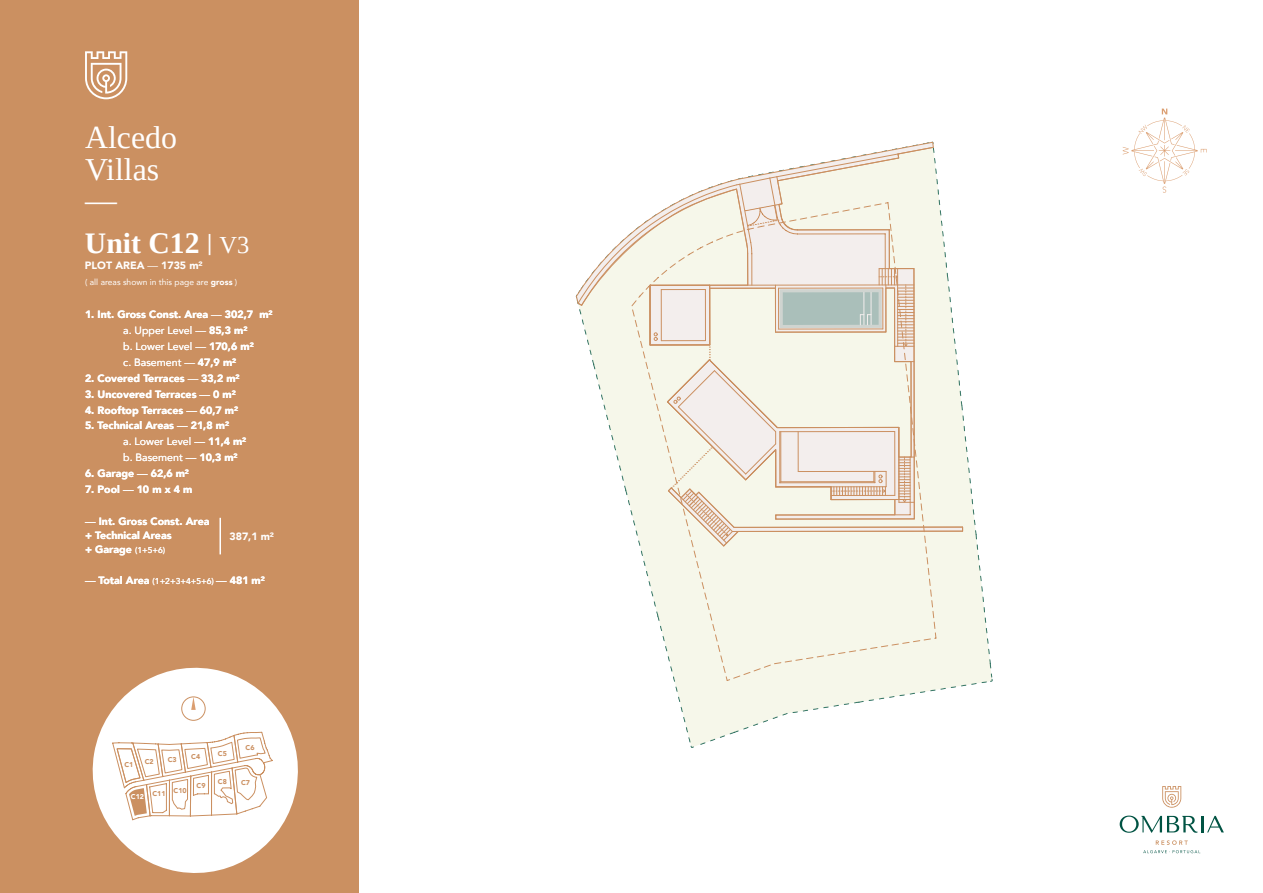
<style>
.page{position:relative;width:1263px;height:893px;background:#fff}
.page>*{position:absolute;margin:0;border:0;box-sizing:border-box;transform-origin:0 0}
.t1{font:31.8px/31.2px "Liberation Serif";color:#fff}
.t2{font:700 29.7px "Liberation Serif";color:#fff}
.t3{font:900 10.65px/15.9px "Avenir";color:#fff}
.t4{font:8.55px "Avenir";color:#fff}
.t5{font:900 7.05px "Avenir";color:#cb9061}
.t6{font:900 7.05px "Avenir";color:#fff}
.s1{font-size:23.4px}
.s2{font-weight:400;font-size:24.45px}
.s3{font-weight:400}
.s4{font-weight:900}
.s5{font-weight:500}
.s6{font-weight:500;font-size:8.55px}
</style>
<div class="page">
<div style="left:0;top:0;width:358px;height:893px;background:#cb9061"></div>
<hr style="left:219px;top:518px;width:2px;height:36px;background:#fff">
<svg style="left:85px;top:51px;width:42px;height:48px"></svg>
<svg style="left:85px;top:660px;width:221px;height:221px"></svg>
<svg style="left:112px;top:732px;width:161px;height:88px"></svg>
<svg style="left:191px;top:699px;width:5px;height:11px"></svg>
<div style="left:181px;top:697px;width:24px;height:23px;border:1px solid #cb9061;border-radius:50%"></div>
<svg style="left:1123px;top:109px;width:83px;height:84px"></svg>
<svg style="left:575px;top:141px;width:418px;height:607px"></svg>
<svg style="left:1120px;top:816px;width:104px;height:17px"></svg>
<svg style="left:1162px;top:786px;width:19px;height:22px"></svg>
<svg style="left:1143px;top:840px;width:57px;height:13px"></svg>
<h1 class="t1" style="left:85px;top:122px;width:93px">Alcedo<br>Villas —</h1>
<h2 class="t2" style="left:85px;top:227px;width:166px">Unit C12 <span class="s1">|</span> <span class="s2">V3</span></h2>
<p class="t3" style="left:85px;top:258px;width:119px">PLOT AREA <span class="s3">—</span> 1735 m²</p>
<p class="t4" style="left:85px;top:276px;width:154px">( all areas shown in this page are <span class="s4">gross</span> )</p>
<p class="t3" style="left:123px;top:307px;width:151px;text-indent:-38px">1. Int. Gross Const. Area <span class="s3">—</span> 302,7 m² <span class="s3">a. Upper Level —</span> 85,3 m²<br><span class="s3">b. Lower Level —</span> 170,6 m²<br><span class="s3">c. Basement —</span> 47,9 m²</p>
<p class="t3" style="left:85px;top:370px;width:156px">2. Covered Terraces <span class="s3">—</span> 33,2 m²</p>
<p class="t3" style="left:85px;top:386px;width:152px">3. Uncovered Terraces <span class="s5">—</span> 0 m²</p>
<p class="t3" style="left:85px;top:402px;width:155px">4. Rooftop Terraces <span class="s5">—</span> 60,7 m²</p>
<p class="t3" style="left:123px;top:418px;width:125px;text-indent:-38px">5. Technical Areas <span class="s5">—</span> 21,8 m²<br><span class="s3">a. Lower Level</span> <span class="s5">—</span> 11,4 m² <span class="s3">b. Basement</span> <span class="s5">—</span> 10,3 m²</p>
<p class="t3" style="left:85px;top:466px;width:106px">6. Garage <span class="s5">—</span> 62,6 m²</p>
<p class="t3" style="left:85px;top:482px;width:109px">7. Pool <span class="s5">—</span> 10 m x 4 m</p>
<p class="t3" style="left:85px;top:515px;width:126px;line-height:13.8px"><span class="s5">—</span> Int. Gross Const. Area + Technical Areas<br>+ Garage <span class="s6">(1+5+6)</span></p>
<p class="t3" style="left:85px;top:573px;width:181px"><span class="s5">—</span> Total Area <span class="s6">(1+2+3+4+5+6)</span> <span class="s5">—</span> 481 m²</p>
<p class="t3" style="left:229px;top:529px;width:46px">387,1 m²</p>
<p class="t5" style="left:124px;top:760px;width:10px">C1</p>
<p class="t5" style="left:145px;top:757px;width:10px">C2</p>
<p class="t5" style="left:168px;top:755px;width:10px">C3</p>
<p class="t5" style="left:191px;top:752px;width:10px">C4</p>
<p class="t6" style="left:131px;top:792px;width:15px">C12</p>
<p class="t5" style="left:152px;top:787px;width:36px">C11 C10</p>
<p class="t5" style="left:197px;top:781px;width:10px">C9</p>
<p class="t5" style="left:218px;top:749px;width:10px">C5</p>
<p class="t5" style="left:246px;top:743px;width:10px">C6</p>
<p class="t5" style="left:218px;top:777px;width:10px">C8</p>
<p class="t5" style="left:241px;top:777px;width:10px">C7</p>
</div>
